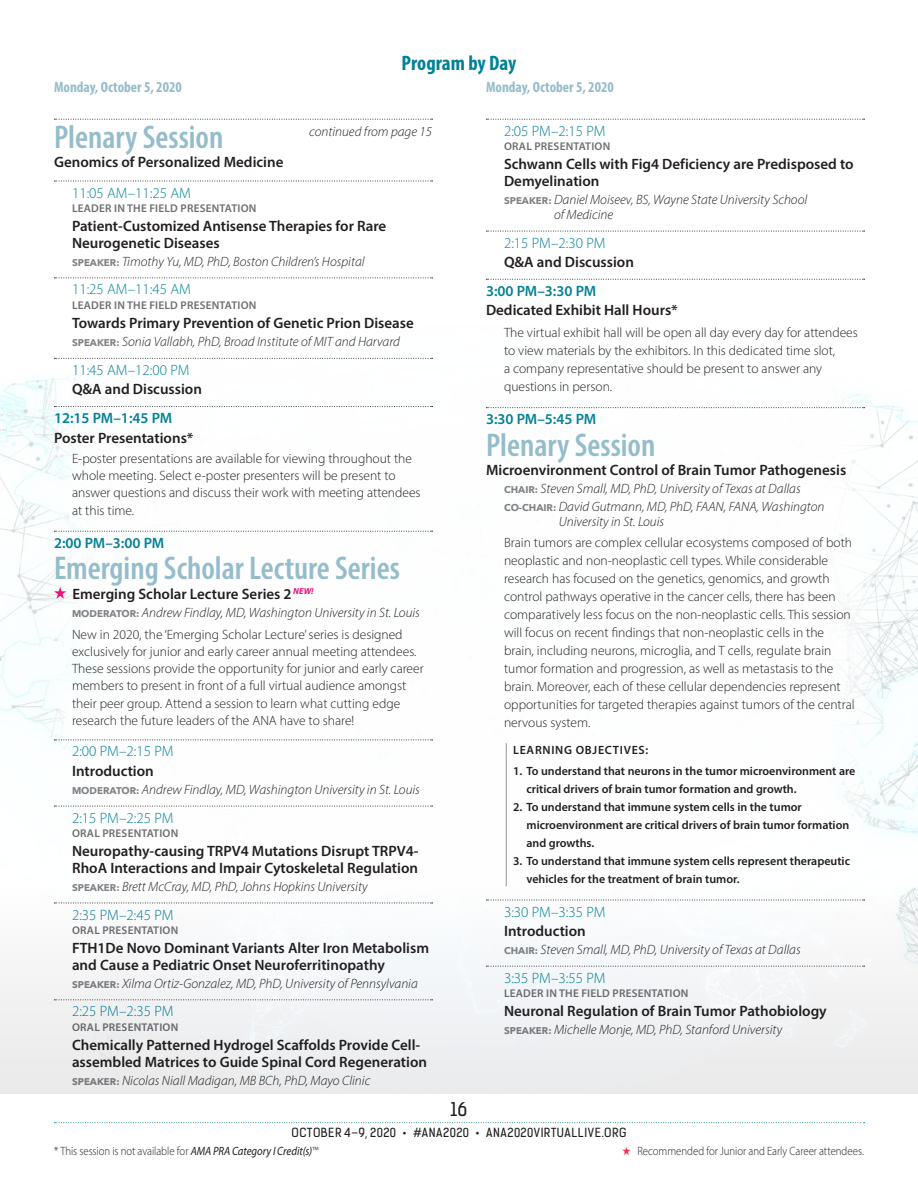
<style>
.page{position:relative;width:918px;height:1188px;background:#fff}
.page>*{position:absolute;margin:0;border:0;box-sizing:border-box;transform-origin:0 0}
.t1{font:600 condensed 33px "Myriad Pro";color:#94bcca}
.t2{font:700 condensed 21px "Myriad Pro";color:#008197}
.t3{font:18px "Kelson Sans Regular RU";color:#231f20}
.t4{font:600 15px/16.5px "Myriad Pro";color:#231f20}
.t5{font:300 15px "Myriad Pro";color:#008197}
.t6{font:600 15px "Myriad Pro";color:#008197}
.t7{font:700 condensed 15px "Myriad Pro";color:#94bcca}
.t8{font:300 13.5px/18px "Myriad Pro";color:#231f20}
.t9{font:italic 300 13.5px/15px "Myriad Pro";color:#231f20}
.t10{font:600 12px/18px "Myriad Pro";color:#231f20}
.t11{font:300 12px "Myriad Pro";letter-spacing:-.005em;color:#231f20;scale:.9 1}
.t12{font:12px "Kelson Sans Regular RU";letter-spacing:.04em;color:#231f20}
.t13{font:600 12px "Myriad Pro";letter-spacing:.06em;color:#231f20}
.t14{font:600 11.25px "Myriad Pro";letter-spacing:.02em;color:#6d6e71}
.s1{font-family:"Avenir Next";font-weight:700;font-style:normal;font-size:9.75px;color:#808285}
.s2{font-family:"Avenir Next";font-weight:700;font-size:9.75px;color:#808285}
.s3{font-style:italic}
.s4{font-weight:400;font-style:italic}
.s5{color:#ee3552}
</style>
<div class="page">
<img style="left:0;top:380px;width:918px;height:744px">
<div style="left:39px;top:216px;width:840px;height:871px;background:#fff"></div>
<svg style="left:54px;top:1122px;width:811px;height:1px"></svg>
<svg style="left:54px;top:181px;width:379px;height:1px"></svg>
<svg style="left:54px;top:278px;width:379px;height:1px"></svg>
<svg style="left:54px;top:358px;width:379px;height:1px"></svg>
<svg style="left:54px;top:406px;width:379px;height:1px"></svg>
<svg style="left:54px;top:531px;width:379px;height:1px"></svg>
<svg style="left:54px;top:587px;width:12px;height:12px"></svg>
<svg style="left:54px;top:740px;width:379px;height:1px"></svg>
<svg style="left:54px;top:806px;width:379px;height:1px"></svg>
<svg style="left:486px;top:119px;width:379px;height:1px"></svg>
<svg style="left:486px;top:231px;width:379px;height:1px"></svg>
<svg style="left:486px;top:279px;width:379px;height:1px"></svg>
<svg style="left:486px;top:407px;width:379px;height:1px"></svg>
<svg style="left:506px;top:743px;width:1px;height:14px"></svg>
<hr style="left:506px;top:757px;width:1px;height:129px;background:#939598">
<svg style="left:54px;top:119px;width:379px;height:1px"></svg>
<img style="left:0;top:835px;width:918px;height:259px">
<h2 class="t2" style="left:402px;top:50px;width:116px">Program by Day</h2>
<p class="t7" style="left:54px;top:78px;width:129px">Monday, October 5, 2020</p>
<p class="t7" style="left:486px;top:78px;width:129px">Monday, October 5, 2020</p>
<h1 class="t1" style="left:54px;top:116px;width:171px">Plenary Session</h1>
<p class="t9" style="left:309px;top:124px;width:124px">continued from page 15</p>
<p class="t4" style="left:54px;top:153px;width:231px">Genomics of Personalized Medicine</p>
<p class="t5" style="left:72px;top:184px;width:120px">11:05 AM–11:25 AM</p>
<p class="t14" style="left:72px;top:201px;width:186px">LEADER IN THE FIELD PRESENTATION</p>
<p class="t4" style="left:72px;top:218px;width:316px">Patient-Customized Antisense Therapies for Rare<br>Neurogenetic Diseases</p>
<p class="t9" style="left:72px;top:254px;width:294px"><span class="s1">SPEAKER:</span> Timothy Yu, MD, PhD, Boston Children’s Hospital</p>
<p class="t5" style="left:72px;top:280px;width:120px">11:25 AM–11:45 AM</p>
<p class="t14" style="left:72px;top:298px;width:186px">LEADER IN THE FIELD PRESENTATION</p>
<p class="t4" style="left:72px;top:315px;width:343px">Towards Primary Prevention of Genetic Prion Disease</p>
<p class="t9" style="left:72px;top:334px;width:329px"><span class="s1">SPEAKER:</span> Sonia Vallabh, PhD, Broad Institute of MIT and Harvard</p>
<p class="t5" style="left:72px;top:361px;width:119px">11:45 AM–12:00 PM</p>
<p class="t4" style="left:72px;top:381px;width:131px">Q&amp;A and Discussion</p>
<p class="t6" style="left:54px;top:408px;width:120px">12:15 PM–1:45 PM</p>
<p class="t4" style="left:54px;top:429px;width:141px">Poster Presentations*</p>
<p class="t8" style="left:72px;top:450px;width:350px;line-height:17.2px">E-poster presentations are available for viewing throughout the whole meeting. Select e-poster presenters will be present to answer questions and discuss their work with meeting attendees at this time.</p>
<p class="t6" style="left:54px;top:533px;width:112px">2:00 PM–3:00 PM</p>
<h1 class="t1" style="left:54px;top:548px;width:347px">Emerging Scholar Lecture Series</h1>
<p class="t4" style="left:72px;top:585px;width:243px">Emerging Scholar Lecture Series 2 <sup>NEW!</sup></p>
<p class="t8" style="left:72px;top:601px;width:349px;line-height:21.9px"><span class="s2">MODERATOR:</span> <span class="s3">Andrew Findlay, MD, Washington University in St. Louis<br></span>New in 2020, the ‘Emerging Scholar Lecture’ series is designed</p>
<p class="t8" style="left:72px;top:643px;width:353px;line-height:17.2px">exclusively for junior and early career annual meeting attendees.<br>These sessions provide the opportunity for junior and early career members to present in front of a full virtual audience amongst their peer group. Attend a session to learn what cutting edge research the future leaders of the ANA have to share!</p>
<p class="t5" style="left:72px;top:742px;width:103px">2:00 PM–2:15 PM</p>
<p class="t4" style="left:72px;top:762px;width:83px">Introduction</p>
<p class="t9" style="left:72px;top:782px;width:349px"><span class="s1">MODERATOR:</span> Andrew Findlay, MD, Washington University in St. Louis</p>
<p class="t5" style="left:72px;top:809px;width:103px">2:15 PM–2:25 PM</p>
<p class="t14" style="left:72px;top:826px;width:108px">ORAL PRESENTATION</p>
<p class="t4" style="left:72px;top:843px;width:348px">Neuropathy-causing TRPV4 Mutations Disrupt TRPV4-<br>RhoA Interactions and Impair Cytoskeletal Regulation</p>
<p class="t9" style="left:72px;top:879px;width:297px"><span class="s1">SPEAKER:</span> Brett McCray, MD, PhD, Johns Hopkins University</p>
<p class="t5" style="left:72px;top:906px;width:103px">2:35 PM–2:45 PM</p>
<p class="t14" style="left:72px;top:923px;width:108px">ORAL PRESENTATION</p>
<p class="t4" style="left:72px;top:940px;width:359px">FTH1De Novo Dominant Variants Alter Iron Metabolism and Cause a Pediatric Onset Neuroferritinopathy</p>
<p class="t9" style="left:72px;top:976px;width:347px"><span class="s1">SPEAKER:</span> Xilma Ortiz-Gonzalez, MD, PhD, University of Pennsylvania</p>
<p class="t5" style="left:72px;top:1002px;width:103px">2:25 PM–2:35 PM</p>
<p class="t14" style="left:72px;top:1020px;width:108px">ORAL PRESENTATION</p>
<p class="t4" style="left:72px;top:1037px;width:357px">Chemically Patterned Hydrogel Scaffolds Provide Cell&shy;assembled Matrices to Guide Spinal Cord Regeneration</p>
<p class="t9" style="left:72px;top:1073px;width:300px"><span class="s1">SPEAKER:</span> Nicolas Niall Madigan, MB BCh, PhD, Mayo Clinic</p>
<p class="t5" style="left:504px;top:122px;width:103px">2:05 PM–2:15 PM</p>
<p class="t14" style="left:504px;top:139px;width:108px">ORAL PRESENTATION</p>
<p class="t4" style="left:504px;top:156px;width:351px">Schwann Cells with Fig4 Deficiency are Predisposed to<br>Demyelination</p>
<p class="t9" style="left:554px;top:192px;width:255px;text-indent:-50px"><span class="s1">SPEAKER:</span> Daniel Moiseev, BS, Wayne State University School of Medicine</p>
<p class="t5" style="left:504px;top:234px;width:103px">2:15 PM–2:30 PM</p>
<p class="t4" style="left:504px;top:253px;width:131px">Q&amp;A and Discussion</p>
<p class="t6" style="left:486px;top:281px;width:112px">3:00 PM–3:30 PM</p>
<p class="t4" style="left:486px;top:302px;width:193px">Dedicated Exhibit Hall Hours*</p>
<p class="t8" style="left:504px;top:324px;width:355px">The virtual exhibit hall will be open all day every day for attendees to view materials by the exhibitors. In this dedicated time slot,<br>a company representative should be present to answer any questions in person.</p>
<p class="t6" style="left:486px;top:410px;width:112px">3:30 PM–5:45 PM</p>
<h1 class="t1" style="left:486px;top:424px;width:171px">Plenary Session</h1>
<p class="t4" style="left:486px;top:462px;width:362px">Microenvironment Control of Brain Tumor Pathogenesis</p>
<p class="t9" style="left:504px;top:480px;width:322px;line-height:17.4px"><span class="s1">CHAIR:</span> Steven Small, MD, PhD, University of Texas at Dallas<br><span class="s1">CO-CHAIR:</span> David Gutmann, MD, PhD, FAAN, FANA, Washington</p>
<p class="t9" style="left:559px;top:513px;width:107px">University in St. Louis</p>
<p class="t8" style="left:504px;top:534px;width:352px">Brain tumors are complex cellular ecosystems composed of both neoplastic and non-neoplastic cell types. While considerable research has focused on the genetics, genomics, and growth control pathways operative in the cancer cells, there has been comparatively less focus on the non-neoplastic cells. This session will focus on recent findings that non-neoplastic cells in the brain, including neurons, microglia, and T cells, regulate brain tumor formation and progression, as well as metastasis to the brain. Moreover, each of these cellular dependencies represent opportunities for targeted therapies against tumors of the central nervous system.</p>
<p class="t13" style="left:513px;top:743px;width:137px">LEARNING OBJECTIVES:</p>
<p class="t10" style="left:526px;top:762px;width:330px;text-indent:-14px">1. To understand that neurons in the tumor microenvironment are critical drivers of brain tumor formation and growth.</p>
<p class="t10" style="left:526px;top:798px;width:324px;text-indent:-14px">2. To understand that immune system cells in the tumor microenvironment are critical drivers of brain tumor formation and growths.</p>
<p class="t10" style="left:526px;top:852px;width:325px;text-indent:-14px">3. To understand that immune system cells represent therapeutic vehicles for the treatment of brain tumor.</p>
<p class="t5" style="left:504px;top:903px;width:103px">3:30 PM–3:35 PM</p>
<p class="t4" style="left:504px;top:922px;width:83px">Introduction</p>
<p class="t9" style="left:504px;top:942px;width:298px"><span class="s1">CHAIR:</span> Steven Small, MD, PhD, University of Texas at Dallas</p>
<p class="t5" style="left:504px;top:969px;width:103px">3:35 PM–3:55 PM</p>
<p class="t14" style="left:504px;top:986px;width:186px">LEADER IN THE FIELD PRESENTATION</p>
<p class="t4" style="left:504px;top:1003px;width:324px">Neuronal Regulation of Brain Tumor Pathobiology</p>
<p class="t9" style="left:504px;top:1022px;width:280px"><span class="s1">SPEAKER:</span> Michelle Monje, MD, PhD, Stanford University</p>
<h3 class="t3" style="left:451px;top:1098px;width:18px">16</h3>
<p class="t12" style="left:292px;top:1125px;width:336px">OCTOBER 4–9, 2020 • #ANA2020 • ANA2020VIRTUALLIVE.ORG</p>
<p class="t11" style="left:54px;top:1143px;width:295px">* This session is not available for <span class="s4">AMA PRA Category I Credit(s)</span>™</p>
<p class="t11" style="left:622px;top:1143px;width:270px"><span class="s5">★</span> Recommended for Junior and Early Career attendees.</p>
</div>
